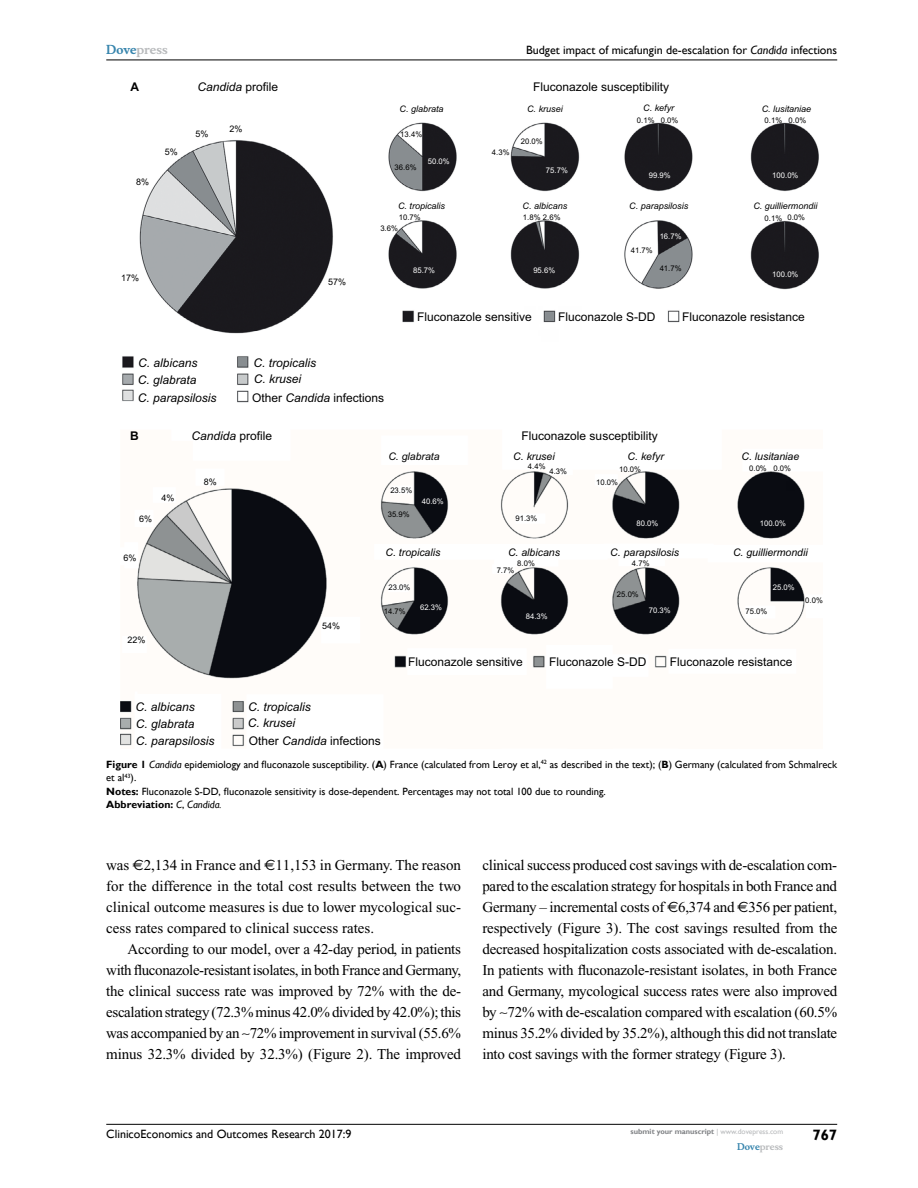
<style>
.page{position:relative;width:918px;height:1188px;background:#fff}
.page>*{position:absolute;margin:0;border:0;box-sizing:border-box;transform-origin:0 0}
.t1{font:15px/21px "Times New Roman";letter-spacing:-.01em;color:#000;text-align:justify}
.t2{font:700 15px "Gill Sans";color:#000}
.t3{font:12px "Arial";color:#000}
.t4{font:italic 12px "Arial";color:#000}
.t5{font:12px "Gill Sans";color:#000}
.t6{font:700 12px "Musee";color:#b8babc}
.t7{font:700 12px "Arial";color:#000}
.t8{font:10.5px/13.5px "Gill Sans";color:#000}
.t9{font:italic 10.5px "Arial";color:#000}
.t10{font:italic 9px "Arial";color:#000}
.t11{font:9px "Arial";color:#000}
.t12{font:700 9px "Musee";color:#b8babc}
.t13{font:7.8px "Arial";color:#000}
.t14{font:7.8px "Arial";color:#fff}
.t15{font:700 7.5px "Gill Sans";color:#808285}
.s1{color:#3785ad}
.s2{font-style:italic}
.s3{font-style:normal}
.s4{font-weight:700}
.s5{font-weight:400;color:#b8babc}
</style>
<div class="page">
<hr style="left:106px;top:1124px;width:731px;height:1px;background:#000">
<hr style="left:106px;top:60px;width:731px;height:1px;background:#000">
<img style="left:121px;top:123px;width:698px;height:624px">
<p class="t6" style="left:106px;top:43px;width:63px"><span class="s1">Dove</span>press</p>
<p class="t5" style="left:526px;top:43px;width:313px">Budget impact of micafungin de-escalation for <span class="s2">Candida</span> infections</p>
<p class="t7" style="left:130px;top:78px;width:10px">A</p>
<p class="t4" style="left:197px;top:79px;width:82px">Candida <span class="s3">profile</span></p>
<p class="t3" style="left:533px;top:78px;width:138px">Fluconazole susceptibility</p>
<p class="t10" style="left:400px;top:103px;width:46px">C. glabrata</p>
<p class="t10" style="left:527px;top:103px;width:37px">C. krusei</p>
<p class="t10" style="left:643px;top:102px;width:33px">C. kefyr</p>
<p class="t10" style="left:762px;top:103px;width:51px">C. lusitaniae</p>
<p class="t13" style="left:637px;top:114px;width:43px">0.1% 0.0%</p>
<p class="t13" style="left:765px;top:114px;width:43px">0.1% 0.0%</p>
<p class="t11" style="left:136px;top:175px;width:15px">8%</p>
<p class="t11" style="left:165px;top:145px;width:15px">5%</p>
<p class="t11" style="left:195px;top:128px;width:15px">5%</p>
<p class="t11" style="left:229px;top:123px;width:15px">2%</p>
<p class="t13" style="left:400px;top:129px;width:23px">13.4%</p>
<p class="t13" style="left:395px;top:162px;width:23px">36.6%</p>
<p class="t14" style="left:428px;top:156px;width:23px">50.0%</p>
<p class="t13" style="left:492px;top:146px;width:19px">4.3%</p>
<p class="t13" style="left:521px;top:136px;width:23px">20.0%</p>
<p class="t14" style="left:546px;top:165px;width:23px">75.7%</p>
<p class="t14" style="left:649px;top:170px;width:23px">99.9%</p>
<p class="t14" style="left:772px;top:170px;width:28px">100.0%</p>
<p class="t10" style="left:398px;top:200px;width:49px">C. tropicalis</p>
<p class="t10" style="left:523px;top:200px;width:46px">C. albicans</p>
<p class="t10" style="left:629px;top:200px;width:61px">C. parapsilosis</p>
<p class="t10" style="left:753px;top:200px;width:66px">C. guilliermondii</p>
<p class="t13" style="left:399px;top:211px;width:23px">10.7%</p>
<p class="t13" style="left:523px;top:211px;width:39px">1.8% 2.6%</p>
<p class="t13" style="left:765px;top:213px;width:42px">0.1% 0.0%</p>
<p class="t13" style="left:380px;top:222px;width:19px">3.6%</p>
<p class="t14" style="left:660px;top:231px;width:23px">16.7%</p>
<p class="t13" style="left:631px;top:245px;width:23px">41.7%</p>
<p class="t11" style="left:121px;top:272px;width:20px">17%</p>
<p class="t11" style="left:328px;top:276px;width:20px">57%</p>
<p class="t14" style="left:413px;top:265px;width:23px">85.7%</p>
<p class="t14" style="left:533px;top:265px;width:23px">95.6%</p>
<p class="t13" style="left:660px;top:263px;width:23px">41.7%</p>
<p class="t14" style="left:772px;top:269px;width:28px">100.0%</p>
<p class="t3" style="left:417px;top:308px;width:116px">Fluconazole sensitive</p>
<p class="t3" style="left:558px;top:308px;width:99px">Fluconazole S-DD</p>
<p class="t3" style="left:682px;top:308px;width:124px">Fluconazole resistance</p>
<p class="t4" style="left:138px;top:355px;width:61px">C. albicans</p>
<p class="t4" style="left:253px;top:355px;width:64px">C. tropicalis</p>
<p class="t4" style="left:138px;top:372px;width:60px">C. glabrata</p>
<p class="t4" style="left:254px;top:371px;width:49px">C. krusei</p>
<p class="t4" style="left:138px;top:390px;width:80px">C. parapsilosis</p>
<p class="t3" style="left:252px;top:389px;width:134px">Other <span class="s2">Candida</span> infections</p>
<p class="t7" style="left:130px;top:427px;width:10px">B</p>
<p class="t4" style="left:191px;top:428px;width:82px">Candida <span class="s3">profile</span></p>
<p class="t3" style="left:522px;top:427px;width:138px">Fluconazole susceptibility</p>
<p class="t9" style="left:628px;top:449px;width:38px">C. kefyr</p>
<p class="t9" style="left:742px;top:450px;width:59px">C. lusitaniae</p>
<p class="t9" style="left:388px;top:450px;width:53px">C. glabrata</p>
<p class="t9" style="left:513px;top:450px;width:43px">C. krusei</p>
<p class="t13" style="left:528px;top:460px;width:19px">4.4%</p>
<p class="t13" style="left:749px;top:463px;width:43px">0.0% 0.0%</p>
<p class="t13" style="left:619px;top:464px;width:23px">10.0%</p>
<p class="t13" style="left:549px;top:466px;width:19px">4.3%</p>
<p class="t11" style="left:204px;top:475px;width:15px">8%</p>
<p class="t13" style="left:596px;top:477px;width:23px">10.0%</p>
<p class="t11" style="left:139px;top:512px;width:15px">6%</p>
<p class="t11" style="left:161px;top:492px;width:15px">4%</p>
<p class="t13" style="left:390px;top:485px;width:23px">23.5%</p>
<p class="t13" style="left:388px;top:509px;width:23px">35.9%</p>
<p class="t14" style="left:422px;top:496px;width:23px">40.6%</p>
<p class="t13" style="left:516px;top:513px;width:23px">91.3%</p>
<p class="t14" style="left:636px;top:517px;width:23px">80.0%</p>
<p class="t14" style="left:760px;top:517px;width:28px">100.0%</p>
<p class="t11" style="left:124px;top:551px;width:15px">6%</p>
<p class="t9" style="left:386px;top:545px;width:56px">C. tropicalis</p>
<p class="t9" style="left:508px;top:545px;width:53px">C. albicans</p>
<p class="t9" style="left:610px;top:545px;width:70px">C. parapsilosis</p>
<p class="t9" style="left:733px;top:545px;width:76px">C. guilliermondii</p>
<p class="t13" style="left:517px;top:557px;width:19px">8.0%</p>
<p class="t13" style="left:632px;top:557px;width:19px">4.7%</p>
<p class="t13" style="left:497px;top:565px;width:19px">7.7%</p>
<p class="t13" style="left:388px;top:581px;width:23px">23.0%</p>
<p class="t13" style="left:384px;top:606px;width:23px">14.7%</p>
<p class="t14" style="left:420px;top:602px;width:23px">62.3%</p>
<p class="t14" style="left:526px;top:611px;width:23px">84.3%</p>
<p class="t13" style="left:617px;top:589px;width:23px">25.0%</p>
<p class="t14" style="left:773px;top:581px;width:23px">25.0%</p>
<p class="t14" style="left:649px;top:605px;width:23px">70.3%</p>
<p class="t13" style="left:745px;top:606px;width:23px">75.0%</p>
<p class="t13" style="left:805px;top:595px;width:19px">0.0%</p>
<p class="t11" style="left:322px;top:620px;width:20px">54%</p>
<p class="t11" style="left:127px;top:634px;width:20px">22%</p>
<p class="t3" style="left:408px;top:653px;width:116px">Fluconazole sensitive</p>
<p class="t3" style="left:549px;top:653px;width:99px">Fluconazole S-DD</p>
<p class="t3" style="left:670px;top:653px;width:124px">Fluconazole resistance</p>
<p class="t4" style="left:136px;top:699px;width:61px">C. albicans</p>
<p class="t4" style="left:248px;top:699px;width:64px">C. tropicalis</p>
<p class="t4" style="left:136px;top:716px;width:60px">C. glabrata</p>
<p class="t4" style="left:248px;top:715px;width:49px">C. krusei</p>
<p class="t4" style="left:136px;top:733px;width:80px">C. parapsilosis</p>
<p class="t3" style="left:249px;top:732px;width:134px">Other <span class="s2">Candida</span> infections</p>
<p class="t8" style="left:106px;top:758px;width:732px"><span class="s4">Figure 1</span> <span class="s2">Candida</span> epidemiology and fluconazole susceptibility. (<span class="s4">A</span>) France (calculated from Leroy et al,<sup>42</sup> as described in the text); (<span class="s4">B</span>) Germany (calculated from Schmalreck et al<sup>43</sup>).<br><span class="s4">Notes:</span> Fluconazole S-DD, fluconazole sensitivity is dose-dependent. Percentages may not total 100 due to rounding.<br><span class="s4">Abbreviation:</span> <span class="s2">C</span>, <span class="s2">Candida.</span></p>
<p class="t1" style="left:106px;top:854px;width:356px">was 2,134 in France and 11,153 in Germany. The reason for the difference in the total cost results between the two clinical outcome measures is due to lower mycological suc&shy;cess rates compared to clinical success rates.</p>
<p class="t1" style="left:106px;top:938px;width:356px;text-indent:21px">According to our model, over a 42-day period, in patients with fluconazole-resistant isolates, in both France and Germany, the clinical success rate was improved by 72% with the de&shy;escalation strategy (72.3% minus 42.0% divided by 42.0%); this was accompanied by an 72% improvement in survival (55.6% minus 32.3% divided by 32.3%) (Figure 2). The improved</p>
<p class="t1" style="left:482px;top:854px;width:356px">clinical success produced cost savings with de-escalation com&shy;pared to the escalation strategy for hospitals in both France and Germany – incremental costs of 6,374 and 356 per patient, respectively (Figure 3). The cost savings resulted from the decreased hospitalization costs associated with de-escalation.<br>In patients with fluconazole-resistant isolates, in both France and Germany, mycological success rates were also improved by 72% with de-escalation compared with escalation (60.5% minus 35.2% divided by 35.2%), although this did not translate into cost savings with the former strategy (Figure 3).</p>
<p class="t5" style="left:106px;top:1127px;width:247px">ClinicoEconomics and Outcomes Research 2017:9</p>
<p class="t15" style="left:631px;top:1127px;width:154px">submit your manuscript <span class="s5">| www.dovepress.com</span></p>
<p class="t12" style="left:737px;top:1141px;width:48px"><span class="s1">Dove</span>press</p>
<p class="t2" style="left:812px;top:1126px;width:26px">767</p>
</div>
